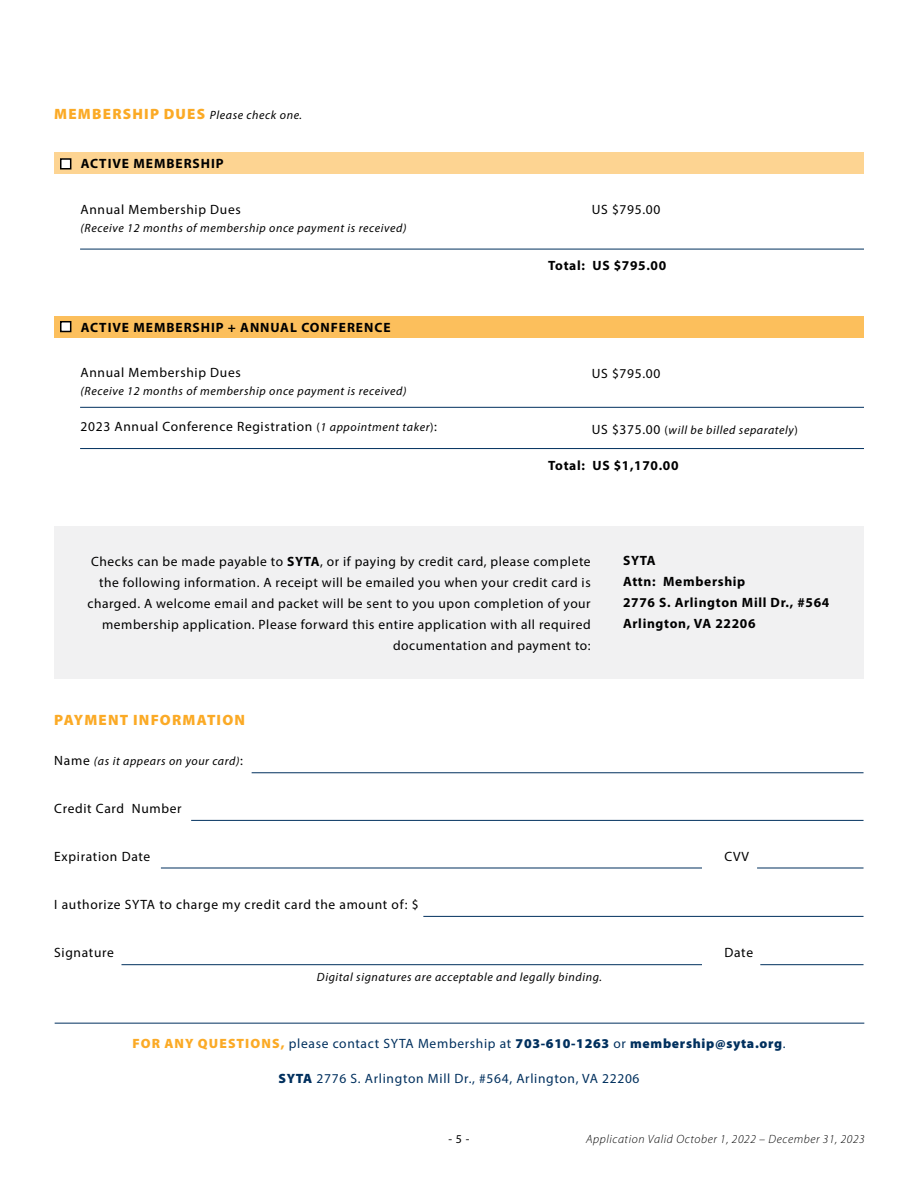
<style>
.page{position:relative;width:918px;height:1188px;background:#fff}
.page>*{position:absolute;margin:0;border:0;box-sizing:border-box;transform-origin:0 0}
.t1{font:900 15px "Myriad Pro";letter-spacing:.08em;color:#fbaa26}
.t2{font:13.5px/21px "Myriad Pro";letter-spacing:.04em;color:#000;text-align:right}
.t3{font:13.5px "Myriad Pro";letter-spacing:.05em;color:#00305e}
.t4{font:700 13.5px/21px "Myriad Pro";letter-spacing:.05em;color:#000}
.t5{font:700 13.5px "Myriad Pro";letter-spacing:.07em;color:#000}
.t6{font:italic 12px "Myriad Pro";letter-spacing:.05em;color:#000}
.t7{font:italic 300 12px "Myriad Pro";letter-spacing:.05em;color:#000}
.t8{font:12px "Myriad Pro";color:#000}
.s1{font-weight:900;font-style:normal;font-size:15px;color:#fbaa26}
.s2{font-size:12px}
.s3{font-style:italic;font-size:12px}
.s4{font-style:normal;font-size:13.5px}
.s5{font-style:normal}
.s6{font-weight:700}
.s7{font-weight:900;color:#fbaa26}
.s8{font-weight:900}
</style>
<div class="page">
<div style="left:54px;top:526px;width:810px;height:152px;background:#f1f1f2"></div>
<hr style="left:252px;top:773px;width:612px;height:1px;background:#00305e">
<hr style="left:191px;top:820px;width:673px;height:1px;background:#00305e">
<hr style="left:757px;top:868px;width:107px;height:1px;background:#00305e">
<hr style="left:423px;top:916px;width:441px;height:1px;background:#00305e">
<hr style="left:760px;top:964px;width:104px;height:1px;background:#00305e">
<hr style="left:55px;top:1023px;width:809px;height:1px;background:#00305e">
<div style="left:54px;top:316px;width:810px;height:21px;background:#fcbf5c"></div>
<hr style="left:80px;top:407px;width:784px;height:1px;background:#00305e">
<hr style="left:80px;top:448px;width:784px;height:1px;background:#00305e">
<div style="left:61px;top:322px;width:10px;height:9px;background:#fff"></div>
<div style="left:60px;top:321px;width:11px;height:11px;border:2px solid #000"></div>
<div style="left:54px;top:152px;width:810px;height:22px;background:#fdd492"></div>
<hr style="left:80px;top:249px;width:784px;height:1px;background:#00305e">
<div style="left:61px;top:159px;width:10px;height:10px;background:#fff"></div>
<div style="left:60px;top:158px;width:11px;height:12px;border:2px solid #000"></div>
<hr style="left:122px;top:964px;width:580px;height:1px;background:#00305e">
<hr style="left:161px;top:868px;width:541px;height:1px;background:#00305e">
<p class="t6" style="left:54px;top:108px;width:249px"><span class="s1">MEMBERSHIP DUES</span> Please check one.</p>
<p class="t5" style="left:81px;top:155px;width:145px">ACTIVE MEMBERSHIP</p>
<p class="t2" style="left:81px;top:199px;width:162px">Annual Membership Dues</p>
<p class="t6" style="left:81px;top:220px;width:327px">(Receive 12 months of membership once payment is received)</p>
<p class="t5" style="left:81px;top:319px;width:311px">ACTIVE MEMBERSHIP + ANNUAL CONFERENCE</p>
<p class="t2" style="left:81px;top:362px;width:162px">Annual Membership Dues</p>
<p class="t6" style="left:81px;top:384px;width:327px">(Receive 12 months of membership once payment is received)</p>
<p class="t2" style="left:81px;top:416px;width:358px">2023 Annual Conference Registration <span class="s2">(</span><span class="s3">1 appointment taker</span><span class="s2">)</span>:</p>
<p class="t2" style="left:592px;top:199px;width:70px">US $795.00</p>
<p class="t4" style="left:548px;top:255px;width:120px">Total: US $795.00</p>
<p class="t2" style="left:592px;top:362px;width:70px">US $795.00</p>
<p class="t6" style="left:592px;top:422px;width:208px"><span class="s4">US $375.00</span> <span class="s5">(</span>will be billed separately<span class="s5">)</span></p>
<p class="t4" style="left:548px;top:454px;width:132px">Total: US $1,170.00</p>
<p class="t2" style="left:87px;top:551px;width:505px">Checks can be made payable to <span class="s6">SYTA</span>, or if paying by credit card, please complete the following information. A receipt will be emailed you when your credit card is charged. A welcome email and packet will be sent to you upon completion of your membership application. Please forward this entire application with all required documentation and payment to:</p>
<p class="t4" style="left:623px;top:550px;width:208px">SYTA<br>Attn: Membership<br>2776 S. Arlington Mill Dr., #564<br>Arlington, VA 22206</p>
<p class="t1" style="left:54px;top:712px;width:193px">PAYMENT INFORMATION</p>
<p class="t6" style="left:54px;top:754px;width:190px"><span class="s4">Name</span> (as it appears on your card)<span class="s4">:</span></p>
<p class="t2" style="left:54px;top:798px;width:129px">Credit Card Number</p>
<p class="t2" style="left:54px;top:846px;width:97px">Expiration Date</p>
<p class="t2" style="left:54px;top:894px;width:366px">I authorize SYTA to charge my credit card the amount of: $</p>
<p class="t2" style="left:54px;top:942px;width:61px">Signature</p>
<p class="t6" style="left:317px;top:970px;width:287px">Digital signatures are acceptable and legally binding.</p>
<p class="t2" style="left:725px;top:846px;width:26px">CVV</p>
<p class="t2" style="left:725px;top:942px;width:30px">Date</p>
<p class="t3" style="left:133px;top:1035px;width:655px"><span class="s7">FOR ANY QUESTIONS,</span> please contact SYTA Membership at <span class="s8">703-610-1263</span> or <span class="s8">membership@syta.org</span>.</p>
<p class="t3" style="left:279px;top:1070px;width:362px"><span class="s8">SYTA</span> 2776 S. Arlington Mill Dr., #564, Arlington, VA 22206</p>
<p class="t8" style="left:448px;top:1132px;width:23px">- 5 -</p>
<p class="t7" style="left:586px;top:1133px;width:280px">Application Valid October 1, 2022 – December 31, 2023</p>
</div>
